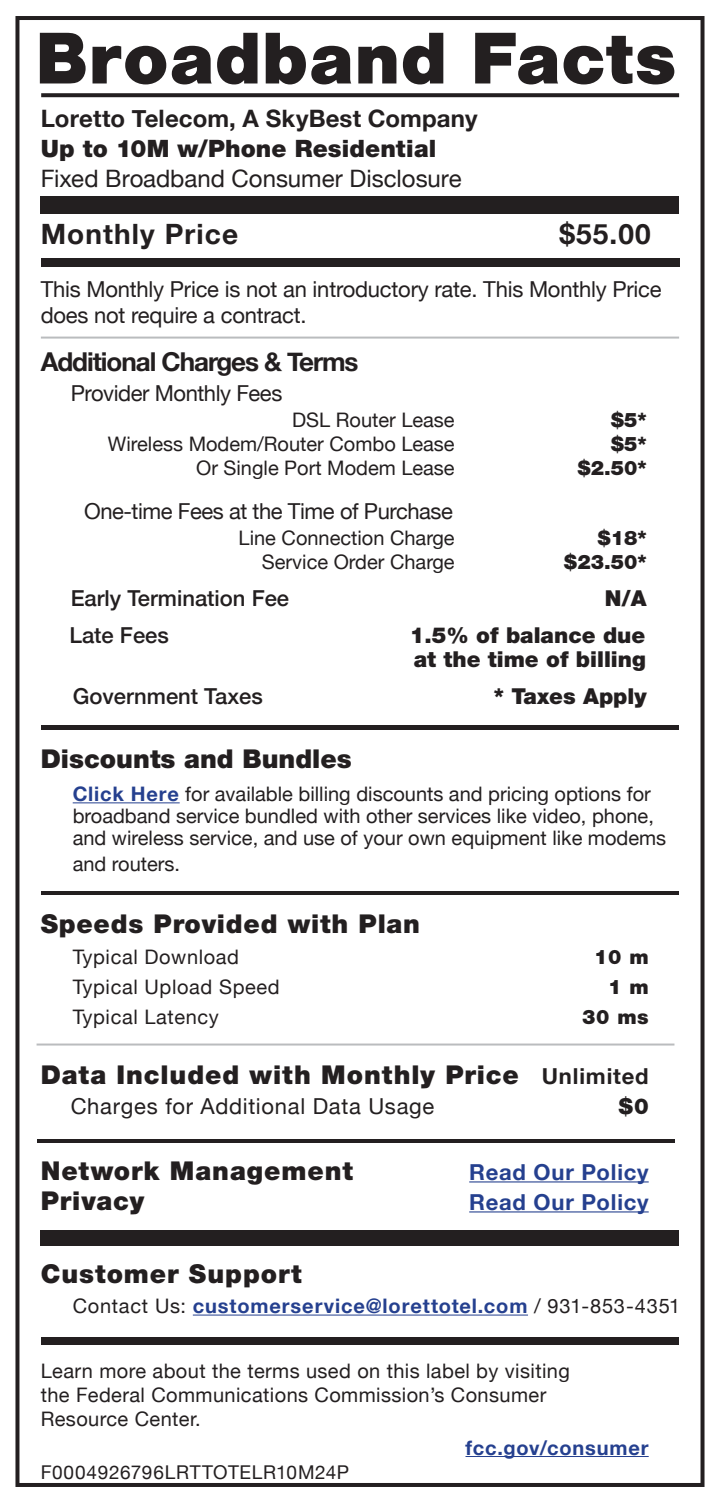
<style>
.page{position:relative;width:720px;height:1503px;background:#fff}
.page>*{position:absolute;margin:0;border:0;box-sizing:border-box;transform-origin:0 0}
.t1{font:900 76px "Nimbus San";color:#231f20}
.t2{font:700 28px "Helvetica Neue";letter-spacing:.04em;color:#231f20}
.t3{font:900 26px "Helvetica Neue LT Pro";letter-spacing:.03em;color:#231f20}
.t4{font:700 26px "Helvetica Neue";letter-spacing:-.04em;color:#231f20}
.t5{font:900 26px "Helvetica Neue LT Pro";color:#231f20}
.t6{font:24px "Helvetica Neue";color:#231f20}
.t7{font:700 24px "Helvetica Neue";letter-spacing:.005em;color:#231f20}
.t8{font:900 24px "Helvetica Neue LT Pro";letter-spacing:.005em;color:#231f20}
.t9{font:22px/26px "Helvetica Neue";letter-spacing:-.01em;color:#231f20}
.t10{font:900 22px/24px "Helvetica Neue LT Pro";color:#231f20}
.t11{font:500 22px "Helvetica Neue";color:#231f20}
.t12{font:22px "Helvetica Neue";letter-spacing:.03em;color:#231f20}
.t13{font:700 22px "Helvetica Neue";letter-spacing:.035em;color:#25408f}
.t14{font:20px/22px "Helvetica Neue";color:#231f20}
.t15{font:20px/24px "Helvetica Neue";letter-spacing:.02em;color:#231f20}
.t16{font:700 20px "Helvetica Neue";letter-spacing:.045em;color:#25408f}
.t17{font:20px "Helvetica Neue";letter-spacing:.03em;color:#231f20}
.t18{font:900 20px "Helvetica Neue LT Pro";color:#231f20}
.t19{font:19px "Helvetica Neue";letter-spacing:.035em;color:#231f20}
.s1{font-weight:700;color:#25408f}
.s2{font-family:"Helvetica Neue";font-weight:700;font-size:22px}
.s3{font-weight:400;color:#231f20}
</style>
<div class="page">
<div style="left:15px;top:16px;width:690px;height:1471px;border:4px solid #231f20"></div>
<hr style="left:73px;top:802px;width:107px;height:1px;background:#25408f">
<hr style="left:469px;top:1181px;width:180px;height:2px;background:#25408f">
<hr style="left:469px;top:1211px;width:180px;height:2px;background:#25408f">
<hr style="left:193px;top:1315px;width:335px;height:1px;background:#25408f">
<hr style="left:466px;top:1456px;width:183px;height:1px;background:#25408f">
<svg style="left:41px;top:93px;width:638px;height:4px;background:#2e2b2c"></svg>
<div style="left:41px;top:196px;width:638px;height:18px;background:#231f20"></div>
<div style="left:41px;top:259px;width:638px;height:8px;background:#231f20"></div>
<hr style="left:41px;top:337px;width:638px;height:2px;background:#babcbe">
<hr style="left:41px;top:726px;width:638px;height:4px;background:#231f20">
<hr style="left:41px;top:891px;width:638px;height:4px;background:#231f20">
<hr style="left:37px;top:1044px;width:637px;height:2px;background:#babcbe">
<hr style="left:37px;top:1139px;width:637px;height:4px;background:#231f20">
<div style="left:41px;top:1230px;width:638px;height:16px;background:#231f20"></div>
<div style="left:41px;top:1337px;width:638px;height:8px;background:#231f20"></div>
<h1 class="t1" style="left:35px;top:15px;width:643px">Broadband Facts</h1>
<p class="t7" style="left:41px;top:100px;width:438px">Loretto Telecom, A SkyBest Company</p>
<p class="t8" style="left:41px;top:134px;width:397px">Up to 10M w/Phone Residential</p>
<p class="t6" style="left:41px;top:161px;width:423px">Fixed Broadband Consumer Disclosure</p>
<h2 class="t2" style="left:41px;top:212px;width:199px">Monthly Price</h2>
<h2 class="t2" style="left:560px;top:212px;width:93px">$55.00</h2>
<p class="t9" style="left:41px;top:277px;width:622px">This Monthly Price is not an introductory rate. This Monthly Price does not require a contract.</p>
<h3 class="t4" style="left:41px;top:341px;width:319px">Additional Charges &amp; Terms</h3>
<p class="t9" style="left:71px;top:382px;width:213px">Provider Monthly Fees</p>
<p class="t14" style="left:292px;top:410px;width:164px">DSL Router Lease</p>
<p class="t18" style="left:611px;top:408px;width:37px">$5*</p>
<p class="t14" style="left:108px;top:434px;width:348px">Wireless Modem/Router Combo Lease</p>
<p class="t18" style="left:611px;top:432px;width:37px">$5*</p>
<p class="t14" style="left:196px;top:458px;width:260px">Or Single Port Modem Lease</p>
<p class="t18" style="left:577px;top:456px;width:71px">$2.50*</p>
<p class="t9" style="left:84px;top:500px;width:370px">One-time Fees at the Time of Purchase</p>
<p class="t14" style="left:239px;top:528px;width:218px">Line Connection Charge</p>
<p class="t18" style="left:597px;top:526px;width:51px">$18*</p>
<p class="t14" style="left:262px;top:552px;width:194px">Service Order Charge</p>
<p class="t18" style="left:564px;top:550px;width:84px">$23.50*</p>
<p class="t11" style="left:71px;top:581px;width:220px">Early Termination Fee</p>
<p class="t10" style="left:605px;top:586px;width:43px">N/A</p>
<p class="t11" style="left:69px;top:618px;width:101px">Late Fees</p>
<p class="t10" style="left:410px;top:623px;width:238px">1.5% of balance due at the time of billing</p>
<p class="t11" style="left:73px;top:679px;width:192px">Government Taxes</p>
<p class="t10" style="left:494px;top:684px;width:154px">* Taxes Apply</p>
<h3 class="t5" style="left:41px;top:743px;width:313px">Discounts and Bundles</h3>
<p class="t14" style="left:73px;top:784px;width:595px"><span class="s1">Click Here</span> for available billing discounts and pricing options for broadband service bundled with other services like video, phone, and wireless service, and use of your own equipment like modems</p>
<p class="t14" style="left:73px;top:854px;width:109px">and routers.</p>
<h3 class="t3" style="left:41px;top:908px;width:381px">Speeds Provided with Plan</h3>
<p class="t17" style="left:73px;top:942px;width:168px">Typical Download</p>
<p class="t18" style="left:594px;top:945px;width:56px">10 m</p>
<p class="t17" style="left:73px;top:972px;width:208px">Typical Upload Speed</p>
<p class="t18" style="left:608px;top:975px;width:42px">1 m</p>
<p class="t17" style="left:73px;top:1002px;width:148px">Typical Latency</p>
<p class="t18" style="left:582px;top:1005px;width:68px">30 ms</p>
<h3 class="t3" style="left:41px;top:1059px;width:610px">Data Included with Monthly Price <span class="s2">Unlimited</span></h3>
<p class="t12" style="left:71px;top:1090px;width:365px">Charges for Additional Data Usage</p>
<p class="t10" style="left:618px;top:1094px;width:32px">$0</p>
<h3 class="t3" style="left:41px;top:1155px;width:314px">Network Management</h3>
<p class="t13" style="left:469px;top:1155px;width:181px">Read Our Policy</p>
<h3 class="t3" style="left:41px;top:1185px;width:105px">Privacy</h3>
<p class="t13" style="left:469px;top:1185px;width:181px">Read Our Policy</p>
<h3 class="t3" style="left:41px;top:1258px;width:263px">Customer Support</h3>
<p class="t16" style="left:73px;top:1290px;width:609px"><span class="s3">Contact Us:</span> customerservice@lorettotel.com <span class="s3">/ 931-853-4351</span></p>
<p class="t15" style="left:41px;top:1360px;width:531px">Learn more about the terms used on this label by visiting the Federal Communications Commission’s Consumer<br>Resource Center.</p>
<p class="t16" style="left:466px;top:1432px;width:185px">fcc.gov/consumer</p>
<p class="t19" style="left:41px;top:1458px;width:310px">F0004926796LRTTOTELR10M24P</p>
</div>
